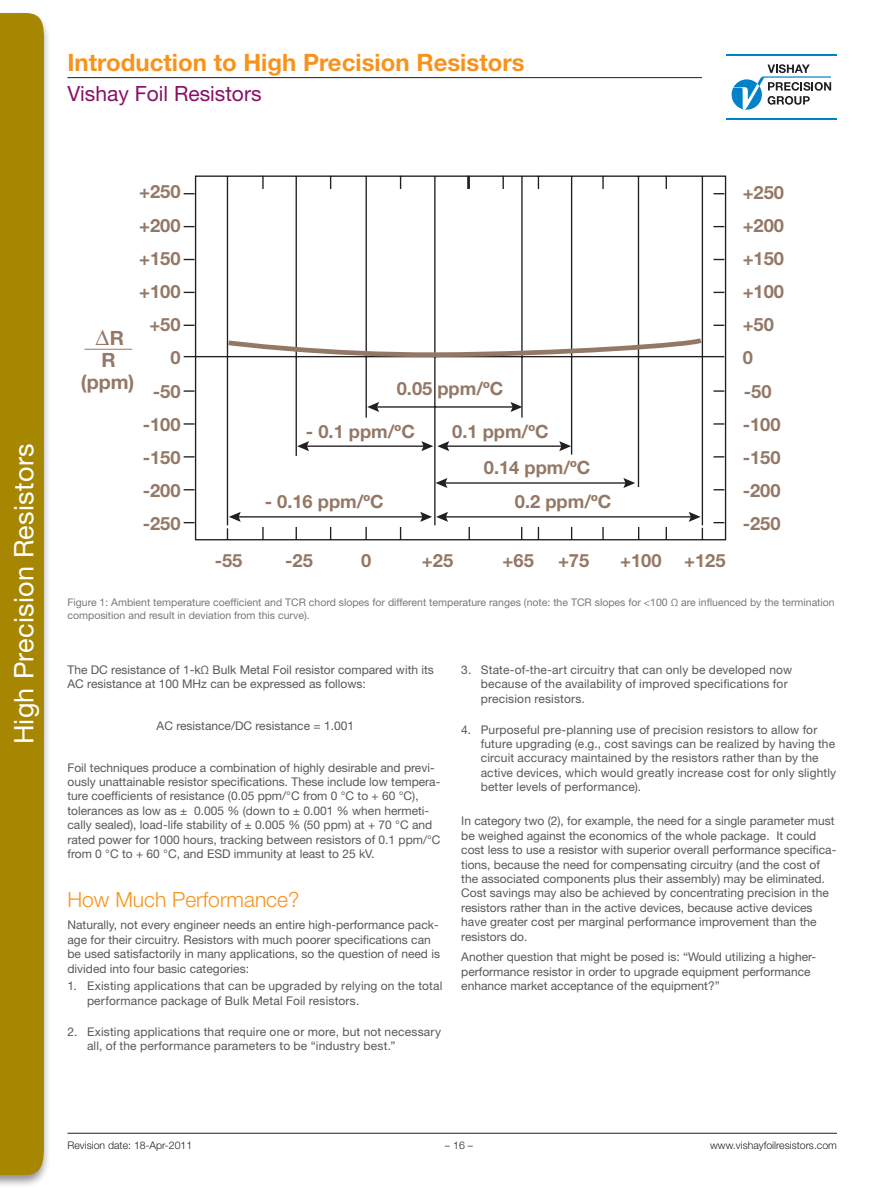
<style>
.page{position:relative;width:891px;height:1188px;background:#fff}
.page>*{position:absolute;margin:0;border:0;box-sizing:border-box;transform-origin:0 0}
.t1{font:27px "Helvetica Neue LT Std";letter-spacing:.01em;color:#fff}
.t2{font:700 24px "Helvetica Neue LT Std";color:#f7931d}
.t3{font:21px "Helvetica Neue LT Std";color:#871168}
.t4{font:300 21px "Helvetica Neue LT Std";color:#f7931d}
.t5{font:700 19.65px/22px "Helvetica Neue LT Std";color:#947866;text-align:center}
.t6{font:700 18.3px/33.2px "Helvetica Neue LT Std";color:#947866;text-align:right}
.t7{font:12px/14.4px "Helvetica Neue LT Std";color:#57585a}
.t8{font:10.5px/12.6px "Helvetica Neue LT Std";color:#76787b}
.t9{font:300 10.5px "Helvetica Neue LT Std";color:#231f20}
</style>
<div class="page">
<div style="left:0;top:10px;width:51px;height:1178px;background:#231f20;opacity:.5"></div>
<div style="left:0;top:13px;width:44px;height:1162px;background:#a78602"></div>
<svg style="left:732px;top:64px;width:99px;height:46px"></svg>
<hr style="left:727px;top:54px;width:110px;height:2px;background:#0082c8">
<hr style="left:727px;top:118px;width:110px;height:2px;background:#0082c8">
<hr style="left:68px;top:77px;width:634px;height:1px;background:#231f20">
<hr style="left:68px;top:1133px;width:769px;height:1px;background:#231f20">
<hr style="left:84px;top:349px;width:48px;height:1px;background:#947866">
<svg style="left:183px;top:176px;width:544px;height:365px"></svg>
<svg style="left:511px;top:402px;width:11px;height:10px"></svg>
<svg style="left:367px;top:402px;width:12px;height:10px"></svg>
<hr style="left:305px;top:446px;width:120px;height:1px;background:#231f20">
<svg style="left:297px;top:441px;width:12px;height:10px"></svg>
<hr style="left:445px;top:446px;width:118px;height:1px;background:#231f20">
<svg style="left:559px;top:441px;width:12px;height:10px"></svg>
<svg style="left:421px;top:441px;width:28px;height:10px"></svg>
<hr style="left:444px;top:482px;width:183px;height:2px;background:#231f20">
<svg style="left:623px;top:478px;width:12px;height:10px"></svg>
<svg style="left:436px;top:478px;width:11px;height:10px"></svg>
<hr style="left:444px;top:516px;width:249px;height:2px;background:#231f20">
<svg style="left:689px;top:512px;width:12px;height:10px"></svg>
<hr style="left:237px;top:516px;width:187px;height:2px;background:#231f20">
<svg style="left:420px;top:512px;width:28px;height:10px"></svg>
<svg style="left:229px;top:512px;width:12px;height:10px"></svg>
<svg style="left:224px;top:334px;width:483px;height:25px"></svg>
<h2 class="t2" style="left:68px;top:48px;width:459px">Introduction to High Precision Resistors</h2>
<h3 class="t3" style="left:68px;top:81px;width:196px">Vishay Foil Resistors</h3>
<h1 class="t1" style="left:8px;top:744px;width:302px;rotate:-90deg">High Precision Resistors</h1>
<h3 class="t6" style="left:139px;top:175px;width:43px">+250 +200 +150 +100 +50<br>0 -50 -100 -150 -200 -250</h3>
<h3 class="t6" style="left:743px;top:175px;width:43px;text-align:left">+250 +200 +150 +100 +50<br>0 -50 -100 -150 -200 -250</h3>
<h3 class="t6" style="left:215px;top:544px;width:29px">-55</h3>
<h3 class="t5" style="left:81px;top:326px;width:55px">∆R<br>R (ppm)</h3>
<h3 class="t6" style="left:397px;top:371px;width:108px">0.05 ppm/ºC</h3>
<h3 class="t6" style="left:306px;top:414px;width:110px">- 0.1 ppm/ºC</h3>
<h3 class="t6" style="left:452px;top:414px;width:98px">0.1 ppm/ºC</h3>
<h3 class="t6" style="left:484px;top:450px;width:108px">0.14 ppm/ºC</h3>
<h3 class="t6" style="left:265px;top:485px;width:121px">- 0.16 ppm/ºC</h3>
<h3 class="t6" style="left:515px;top:485px;width:98px">0.2 ppm/ºC</h3>
<h3 class="t6" style="left:285px;top:544px;width:29px">-25</h3>
<h3 class="t6" style="left:361px;top:544px;width:12px">0</h3>
<h3 class="t6" style="left:422px;top:544px;width:33px">+25</h3>
<h3 class="t6" style="left:503px;top:544px;width:33px">+65</h3>
<h3 class="t6" style="left:558px;top:544px;width:33px">+75</h3>
<h3 class="t6" style="left:620px;top:544px;width:107px">+100 +125</h3>
<p class="t8" style="left:68px;top:596px;width:769px">Figure 1: Ambient temperature coefficient and TCR chord slopes for different temperature ranges (note: the TCR slopes for &lt;100 Ω are influenced by the termination composition and result in deviation from this curve).</p>
<p class="t7" style="left:68px;top:662px;width:368px">The DC resistance of 1-kΩ Bulk Metal Foil resistor compared with its<br>AC resistance at 100 MHz can be expressed as follows:</p>
<p class="t7" style="left:157px;top:718px;width:199px">AC resistance/DC resistance = 1.001</p>
<p class="t7" style="left:68px;top:760px;width:375px">Foil techniques produce a combination of highly desirable and previ&shy;ously unattainable resistor specifications. These include low tempera&shy;ture coefficients of resistance (0.05 ppm/°C from 0 °C to + 60 °C), tolerances as low as ± 0.005 % (down to ± 0.001 % when hermeti&shy;cally sealed), load-life stability of ± 0.005 % (50 ppm) at + 70 °C and rated power for 1000 hours, tracking between resistors of 0.1 ppm/°C from 0 °C to + 60 °C, and ESD immunity at least to 25 kV.</p>
<h3 class="t4" style="left:68px;top:887px;width:233px">How Much Performance?</h3>
<p class="t7" style="left:68px;top:918px;width:374px">Naturally, not every engineer needs an entire high-performance pack&shy;age for their circuitry. Resistors with much poorer specifications can be used satisfactorily in many applications, so the question of need is divided into four basic categories:</p>
<p class="t7" style="left:87px;top:979px;width:357px;text-indent:-20px">1. Existing applications that can be upgraded by relying on the total performance package of Bulk Metal Foil resistors.</p>
<p class="t7" style="left:87px;top:1024px;width:356px;text-indent:-20px">2. Existing applications that require one or more, but not necessary all, of the performance parameters to be “industry best.”</p>
<p class="t7" style="left:481px;top:662px;width:313px;text-indent:-20px">3. State-of-the-art circuitry that can only be developed now because of the availability of improved specifications for precision resistors.</p>
<p class="t7" style="left:481px;top:722px;width:357px;text-indent:-20px">4. Purposeful pre-planning use of precision resistors to allow for future upgrading (e.g., cost savings can be realized by having the circuit accuracy maintained by the resistors rather than by the active devices, which would greatly increase cost for only slightly better levels of performance).</p>
<p class="t7" style="left:461px;top:814px;width:377px">In category two (2), for example, the need for a single parameter must be weighed against the economics of the whole package. It could cost less to use a resistor with superior overall performance specifica&shy;tions, because the need for compensating circuitry (and the cost of the associated components plus their assembly) may be eliminated.<br>Cost savings may also be achieved by concentrating precision in the resistors rather than in the active devices, because active devices have greater cost per marginal performance improvement than the resistors do.</p>
<p class="t7" style="left:461px;top:950px;width:356px">Another question that might be posed is: “Would utilizing a higher&shy;performance resistor in order to upgrade equipment performance enhance market acceptance of the equipment?”</p>
<p class="t9" style="left:68px;top:1139px;width:126px">Revision date: 18-Apr-2011</p>
<p class="t9" style="left:445px;top:1139px;width:30px">– 16 –</p>
<p class="t9" style="left:710px;top:1139px;width:128px">www.vishayfoilresistors.com</p>
</div>
